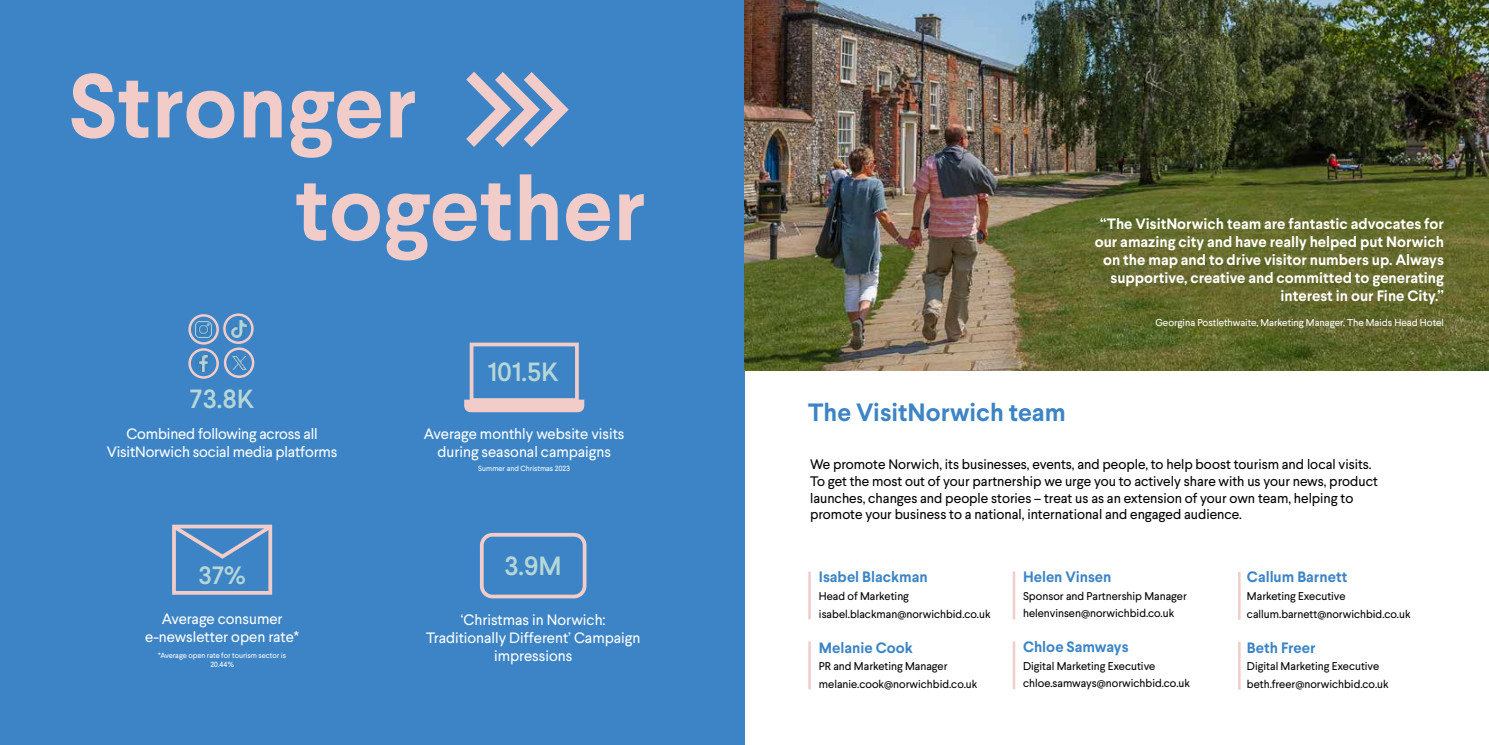
<style>
.page{position:relative;width:1489px;height:745px;background:#fff}
.page>*{position:absolute;margin:0;border:0;box-sizing:border-box;transform-origin:0 0}
.t1{font:700 90px/102.6px "Larsseit";color:#f2ccc9}
.t2{font:500 26.25px "Larsseit";color:#b7d6d7}
.t3{font:700 25px "Larsseit";color:#3c84c5}
.t4{font:500 25px "Larsseit";color:#b7d6d7}
.t5{font:15px/18px "Larsseit";color:#fff;text-align:center}
.t6{font:700 15px/18px "Larsseit";color:#fff;text-align:right}
.t7{font:700 15px "Larsseit";color:#3c84c5}
.t8{font:13.75px/16.5px "Larsseit";color:#000}
.t9{font:11.25px/17.5px "Larsseit";color:#000}
.t10{font:10px "Larsseit";color:#fff}
.t11{font:7.5px/9px "Larsseit";color:#fff;text-align:center}
</style>
<div class="page">
<div style="left:0;top:0;width:744px;height:744px;background:#3c84c5"></div>
<div style="left:469px;top:342px;width:110px;height:59px;border:4px solid #f2ccc9"></div>
<div style="left:464px;top:399px;width:120px;height:13px;background:#f2ccc9"></div>
<svg style="left:466px;top:72px;width:102px;height:75px"></svg>
<div style="left:172px;top:524px;width:100px;height:70px;border:4px solid #f2ccc9"></div>
<svg style="left:172px;top:524px;width:101px;height:36px"></svg>
<hr style="left:1012px;top:571px;width:3px;height:48px;background:#f2ccc9">
<img style="left:744px;top:0;width:744px;height:370px">
<hr style="left:808px;top:571px;width:2px;height:48px;background:#f2ccc9">
<hr style="left:1012px;top:641px;width:3px;height:47px;background:#f2ccc9">
<hr style="left:808px;top:641px;width:2px;height:47px;background:#f2ccc9">
<hr style="left:1237px;top:571px;width:3px;height:48px;background:#f2ccc9">
<hr style="left:1237px;top:641px;width:3px;height:48px;background:#f2ccc9">
<div style="left:480px;top:532px;width:106px;height:66px;border:4px solid #f2ccc9;border-radius:11px"></div>
<svg style="left:190px;top:349px;width:28px;height:28px"></svg>
<img style="left:195px;top:355px;width:16px;height:16px">
<div style="left:188px;top:348px;width:31px;height:30px;border:2px solid #f2ccc9;border-radius:50%"></div>
<svg style="left:233px;top:356px;width:13px;height:13px"></svg>
<div style="left:224px;top:347px;width:30px;height:31px;border:2px solid #f2ccc9;border-radius:50%"></div>
<svg style="left:224px;top:314px;width:28px;height:28px"></svg>
<img style="left:230px;top:320px;width:17px;height:17px">
<div style="left:223px;top:313px;width:31px;height:31px;border:2px solid #f2ccc9;border-radius:50%"></div>
<svg style="left:190px;top:315px;width:28px;height:28px"></svg>
<img style="left:196px;top:321px;width:15px;height:16px">
<div style="left:188px;top:314px;width:31px;height:30px;border:2px solid #f2ccc9;border-radius:50%"></div>
<h1 class="t1" style="left:295px;top:54px;width:352px;text-indent:-227px">Stronger together</h1>
<h2 class="t2" style="left:190px;top:381px;width:66px">73.8K</h2>
<h3 class="t5" style="left:107px;top:424px;width:232px">Combined following across all<br>VisitNorwich social media platforms</h3>
<h3 class="t4" style="left:198px;top:559px;width:49px">37%</h3>
<h3 class="t5" style="left:145px;top:609px;width:155px">Average consumer e-newsletter open rate*</h3>
<p class="t11" style="left:158px;top:650px;width:129px">*Average open rate for tourism sector is<br>20.44%</p>
<h2 class="t2" style="left:488px;top:354px;width:73px">101.5K</h2>
<h3 class="t5" style="left:424px;top:424px;width:202px">Average monthly website visits during seasonal campaigns</h3>
<p class="t11" style="left:478px;top:463px;width:93px">Summer and Christmas 2023</p>
<h2 class="t2" style="left:504px;top:549px;width:59px">3.9M</h2>
<h3 class="t5" style="left:426px;top:610px;width:216px">‘Christmas in Norwich:<br>Traditionally Different’ Campaign impressions</h3>
<h3 class="t3" style="left:808px;top:395px;width:259px">The VisitNorwich team</h3>
<h3 class="t6" style="left:1094px;top:214px;width:351px">“The VisitNorwich team are fantastic advocates for our amazing city and have really helped put Norwich on the map and to drive visitor numbers up. Always supportive, creative and committed to generating interest in our Fine City.”</h3>
<p class="t10" style="left:1155px;top:316px;width:290px">Georgina Postlethwaite, Marketing Manager, The Maids Head Hotel</p>
<p class="t8" style="left:810px;top:456px;width:569px">We promote Norwich, its businesses, events, and people, to help boost tourism and local visits.<br>To get the most out of your partnership we urge you to actively share with us your news, product launches, changes and people stories – treat us as an extension of your own team, helping to promote your business to a national, international and engaged audience.</p>
<h3 class="t7" style="left:819px;top:567px;width:110px">Isabel Blackman</h3>
<p class="t9" style="left:819px;top:586px;width:173px">Head of Marketing isabel.blackman@norwichbid.co.uk</p>
<h3 class="t7" style="left:819px;top:637px;width:95px">Melanie Cook</h3>
<p class="t9" style="left:819px;top:656px;width:160px">PR and Marketing Manager melanie.cook@norwichbid.co.uk</p>
<h3 class="t7" style="left:1022px;top:566px;width:90px">Helen Vinsen</h3>
<p class="t9" style="left:1022px;top:586px;width:165px">Sponsor and Partnership Manager helenvinsen@norwichbid.co.uk</p>
<h3 class="t7" style="left:1022px;top:636px;width:107px">Chloe Samways</h3>
<p class="t9" style="left:1022px;top:656px;width:168px">Digital Marketing Executive chloe.samways@norwichbid.co.uk</p>
<h3 class="t7" style="left:1246px;top:567px;width:102px">Callum Barnett</h3>
<p class="t9" style="left:1246px;top:586px;width:165px">Marketing Executive callum.barnett@norwichbid.co.uk</p>
<h3 class="t7" style="left:1246px;top:637px;width:70px">Beth Freer</h3>
<p class="t9" style="left:1246px;top:656px;width:143px">Digital Marketing Executive beth.freer@norwichbid.co.uk</p>
</div>
